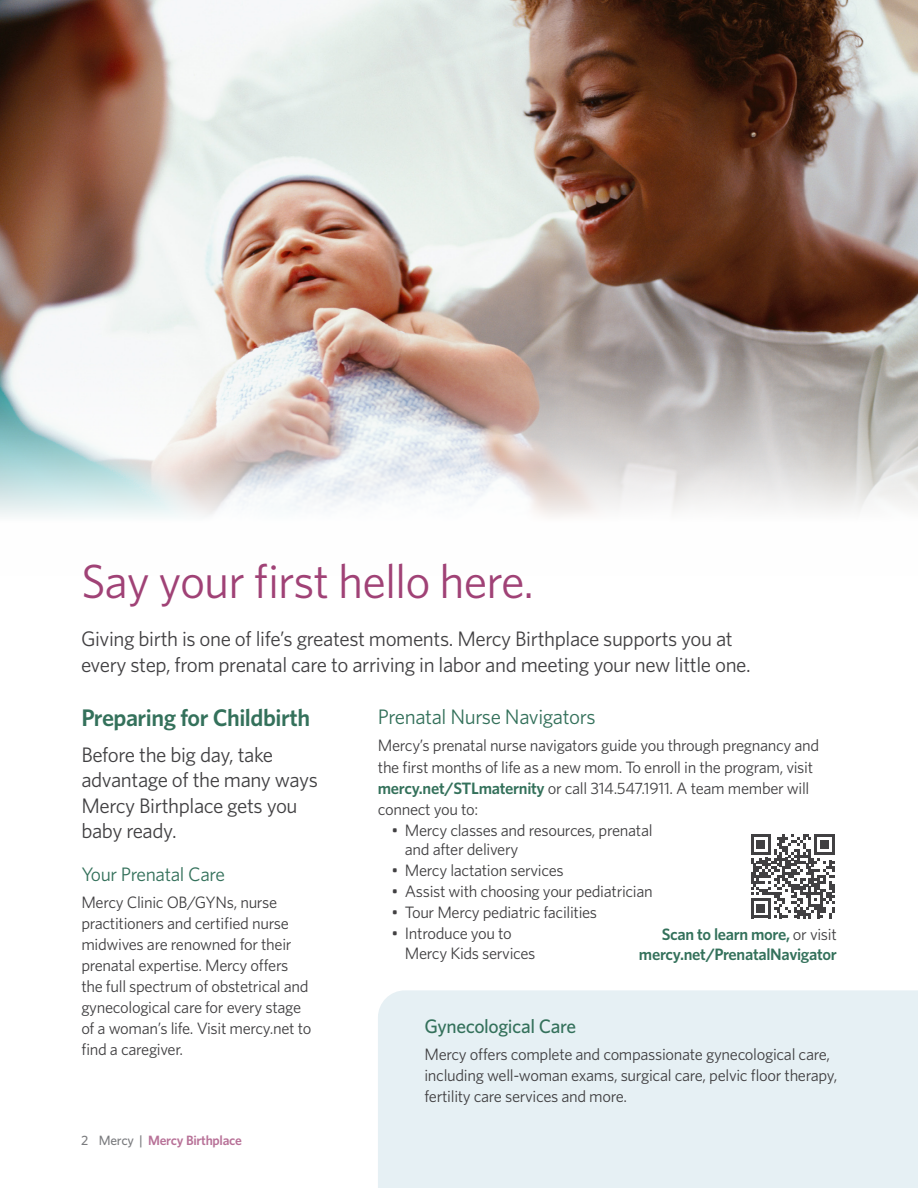
<style>
.page{position:relative;width:918px;height:1188px;background:#fff}
.page>*{position:absolute;margin:0;border:0;box-sizing:border-box;transform-origin:0 0}
.t1{font:48px "Whitney";letter-spacing:-.02em;color:#a04276}
.t2{font:600 24px "Whitney";letter-spacing:-.02em;color:#34715b}
.t3{font:21px/25.5px "Whitney";letter-spacing:-.02em;color:#414042}
.t4{font:21px "Whitney";letter-spacing:-.02em;color:#34715b}
.t5{font:500 19.5px "Whitney";letter-spacing:-.02em;color:#34715b}
.t6{font:19.5px "Whitney";letter-spacing:-.02em;color:#34715b}
.t7{font:16.5px/21px "Whitney";letter-spacing:-.02em;color:#414042}
.t8{font:600 16.5px/19.8px "Whitney";letter-spacing:-.02em;color:#34715b;text-align:right}
.t9{font:600 13.5px "Whitney";letter-spacing:-.02em;color:#b87298}
.s1{font-weight:500;color:#7b7c7f}
.s2{font-weight:600;color:#34715b}
.s3{font-weight:400;color:#414042}
</style>
<div class="page">
<img style="left:0;top:0;width:917px;height:517px">
<div style="left:378px;top:990px;width:540px;height:198px;background:#e6f0f4"></div>
<svg style="left:751px;top:835px;width:83px;height:83px"></svg>
<h1 class="t1" style="left:81px;top:549px;width:455px">Say your first hello here.</h1>
<p class="t3" style="left:81px;top:625px;width:671px">Giving birth is one of life’s greatest moments. Mercy Birthplace supports you at every step, from prenatal care to arriving in labor and meeting your new little one.</p>
<h2 class="t2" style="left:81px;top:701px;width:230px">Preparing for Childbirth</h2>
<p class="t3" style="left:81px;top:741px;width:238px">Before the big day, take advantage of the many ways<br>Mercy Birthplace gets you baby ready.</p>
<p class="t6" style="left:81px;top:862px;width:145px">Your Prenatal Care</p>
<p class="t7" style="left:81px;top:892px;width:232px">Mercy Clinic OB/GYNs, nurse practitioners and certified nurse midwives are renowned for their prenatal expertise. Mercy offers the full spectrum of obstetrical and gynecological care for every stage of a woman’s life. Visit mercy.net to find a caregiver.</p>
<p class="t9" style="left:81px;top:1131px;width:163px"><span class="s1">2 Mercy |</span> Mercy Birthplace</p>
<p class="t4" style="left:378px;top:703px;width:219px">Prenatal Nurse Navigators</p>
<p class="t7" style="left:378px;top:735px;width:443px">Mercy’s prenatal nurse navigators guide you through pregnancy and the first months of life as a new mom. To enroll in the program, visit <span class="s2">mercy.net/STLmaternity</span> or call 314.547.1911. A team member will connect you to:</p>
<p class="t7" style="left:405px;top:820px;width:249px;line-height:19.5px;text-indent:-13px">• Mercy classes and resources, prenatal and after delivery</p>
<p class="t7" style="left:391px;top:859px;width:174px">• Mercy lactation services</p>
<p class="t7" style="left:391px;top:880px;width:263px">• Assist with choosing your pediatrician</p>
<p class="t7" style="left:391px;top:901px;width:207px">• Tour Mercy pediatric facilities</p>
<p class="t7" style="left:405px;top:923px;width:132px;line-height:19.5px;text-indent:-13px">• Introduce you to<br>Mercy Kids services</p>
<p class="t8" style="left:639px;top:924px;width:199px">Scan to learn more, <span class="s3">or visit </span>mercy.net/PrenatalNavigator</p>
<p class="t5" style="left:424px;top:1014px;width:153px">Gynecological Care</p>
<p class="t7" style="left:424px;top:1044px;width:414px">Mercy offers complete and compassionate gynecological care, including well-woman exams, surgical care, pelvic floor therapy, fertility care services and more.</p>
</div>
